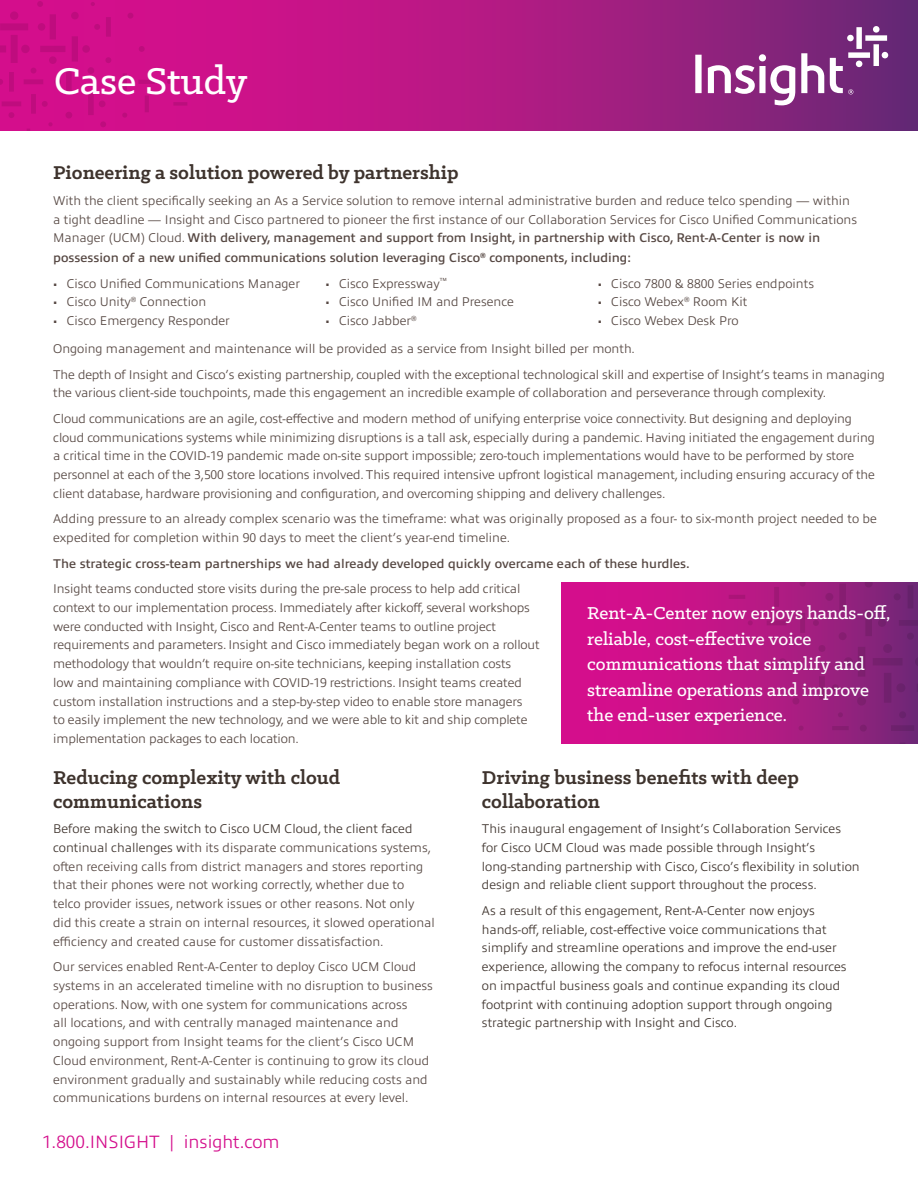
<style>
.page{position:relative;width:918px;height:1188px;background:#fff}
.page>*{position:absolute;margin:0;border:0;box-sizing:border-box;transform-origin:0 0}
.t1{font:500 42px "Klinic Slab";color:#fff}
.t2{font:700 21px/24px "Klinic Slab";color:#3e332d}
.t3{font:500 19.5px/25.5px "Klinic Slab";color:#fff}
.t4{font:300 18px "Allumi Pro";color:#d40e8c}
.t5{font:300 12.75px/18.8px "Allumi Pro";letter-spacing:-.01em;color:#554742}
.t6{font:300 12.75px/18.8px "Allumi Pro";color:#3e332d}
.t7{font:600 12.75px "Allumi Pro";color:#554742}
.s1{font-weight:600}
.s2{color:#3e332d}
</style>
<div class="page">
<svg style="left:187px;top:0;width:731px;height:130px;background:#ac1a82"></svg>
<svg style="left:0;top:0;width:187px;height:130px;background:#d00e8a"></svg>
<svg style="left:695px;top:26px;width:193px;height:79px"></svg>
<div style="left:562px;top:582px;width:356px;height:162px;background:linear-gradient(to bottom,#ce118a,#ce118a)"></div>
<svg style="left:729px;top:582px;width:189px;height:162px;background:#9b1e7e"></svg>
<h1 class="t1" style="left:54px;top:54px;width:195px">Case Study</h1>
<h2 class="t2" style="left:53px;top:160px;width:407px">Pioneering a solution powered by partnership</h2>
<p class="t5" style="left:53px;top:190px;width:805px">With the client specifically seeking an As a Service solution to remove internal administrative burden and reduce telco spending — within a tight deadline — Insight and Cisco partnered to pioneer the first instance of our Collaboration Services for Cisco Unified Communications Manager (UCM) Cloud. <span class="s1">With delivery, management and support from Insight, in partnership with Cisco, Rent-A-Center is now in possession of a new unified communications solution leveraging Cisco</span><sup>®</sup> <span class="s1">components, including:</span></p>
<p class="t5" style="left:326px;top:273px;width:123px">• Cisco Expressway<sup>™</sup></p>
<p class="t5" style="left:326px;top:292px;width:190px">• Cisco Unified IM and Presence</p>
<p class="t5" style="left:326px;top:310px;width:93px">• Cisco Jabber<sup>®</sup></p>
<p class="t5" style="left:53px;top:273px;width:248px">• Cisco Unified Communications Manager</p>
<p class="t5" style="left:53px;top:292px;width:155px">• Cisco Unity<sup>®</sup> Connection</p>
<p class="t5" style="left:53px;top:310px;width:178px">• Cisco Emergency Responder</p>
<p class="t5" style="left:598px;top:273px;width:218px">• Cisco 7800 &amp; 8800 Series endpoints</p>
<p class="t5" style="left:598px;top:292px;width:151px">• Cisco Webex<sup>®</sup> Room Kit</p>
<p class="t5" style="left:598px;top:310px;width:142px">• Cisco Webex Desk Pro</p>
<p class="t5" style="left:53px;top:335px;width:833px;line-height:25.5px">Ongoing management and maintenance will be provided as a service from Insight billed per month.<br>The depth of Insight and Cisco’s existing partnership, coupled with the exceptional technological skill and expertise of Insight’s teams in managing</p>
<p class="t5" style="left:53px;top:379px;width:800px;line-height:25.5px">the various client-side touchpoints, made this engagement an incredible example of collaboration and perseverance through complexity.<br>Cloud communications are an agile, cost-effective and modern method of unifying enterprise voice connectivity. But designing and deploying</p>
<p class="t5" style="left:53px;top:427px;width:823px">cloud communications systems while minimizing disruptions is a tall ask, especially during a pandemic. Having initiated the engagement during a critical time in the COVID-19 pandemic made on-site support impossible; zero-touch implementations would have to be performed by store personnel at each of the 3,500 store locations involved. This required intensive upfront logistical management, including ensuring accuracy of the client database, hardware provisioning and configuration, and overcoming shipping and delivery challenges.</p>
<p class="t5" style="left:53px;top:509px;width:825px">Adding pressure to an already complex scenario was the timeframe: what was originally proposed as a four- to six-month project needed to be expedited for completion within 90 days to meet the client’s year-end timeline.</p>
<p class="t7" style="left:53px;top:554px;width:638px">The strategic cross-team partnerships we had already developed quickly overcame each of these hurdles.</p>
<p class="t5" style="left:53px;top:578px;width:488px">Insight teams conducted store visits during the pre-sale process to help add critical context to our implementation process. Immediately after kickoff, several workshops were conducted with Insight, Cisco and Rent-A-Center teams to outline project requirements and parameters. Insight and Cisco immediately began work on a rollout methodology that wouldn’t require on-site technicians, keeping installation costs<br>low and maintaining compliance with COVID-19 restrictions. Insight teams created custom installation instructions and a step-by-step video to enable store managers<br>to easily implement the new technology, and we were able to kit and ship complete implementation packages to each location.</p>
<h2 class="t2" style="left:53px;top:765px;width:288px">Reducing complexity with cloud communications</h2>
<p class="t5" style="left:53px;top:818px;width:383px"><span class="s2">Before making the switch to Cisco UCM Cloud, the client faced continual challenges w</span>ith its disparate communications systems, often receiving calls from district managers and stores reporting that their phones were not working correctly, whether due to telco provider issues, network issues or other reasons. Not only did this create a strain on internal resources, it slowed operational efficiency and created cause for customer dissatisfaction.</p>
<p class="t5" style="left:53px;top:956px;width:381px">Our services enabled Rent-A-Center to deploy Cisco UCM Cloud systems in an accelerated timeline with no disruption to business operations. Now, with one system for communications across<br>all locations, and with centrally managed maintenance and ongoing support from Insight teams for the client’s Cisco UCM Cloud environment, Rent-A-Center is continuing to grow its cloud environment gradually and sustainably while reducing costs and communications burdens on internal resources at every level.</p>
<h3 class="t3" style="left:587px;top:600px;width:305px">Rent-A-Center now enjoys hands-off, reliable, cost-effective voice communications that simplify and streamline operations and improve the end-user experience.</h3>
<h2 class="t2" style="left:482px;top:765px;width:318px">Driving business benefits with deep collaboration</h2>
<p class="t6" style="left:482px;top:818px;width:379px">This inaugural engagement of Insight’s Collaboration Services for Cisco UCM Cloud was made possible through Insight’s long-standing partnership with Cisco, Cisco’s flexibility in solution design and reliable client support throughout the process.</p>
<p class="t6" style="left:482px;top:900px;width:366px">As a result of this engagement, Rent-A-Center now enjoys hands-off, reliable, cost-effective voice communications that simplify and streamline operations and improve the end-user experience, allowing the company to refocus internal resources on impactful business goals and continue expanding its cloud footprint with continuing adoption support through ongoing strategic partnership with Insight and Cisco.</p>
<h3 class="t4" style="left:42px;top:1128px;width:239px">1.800.INSIGHT | insight.com</h3>
</div>
